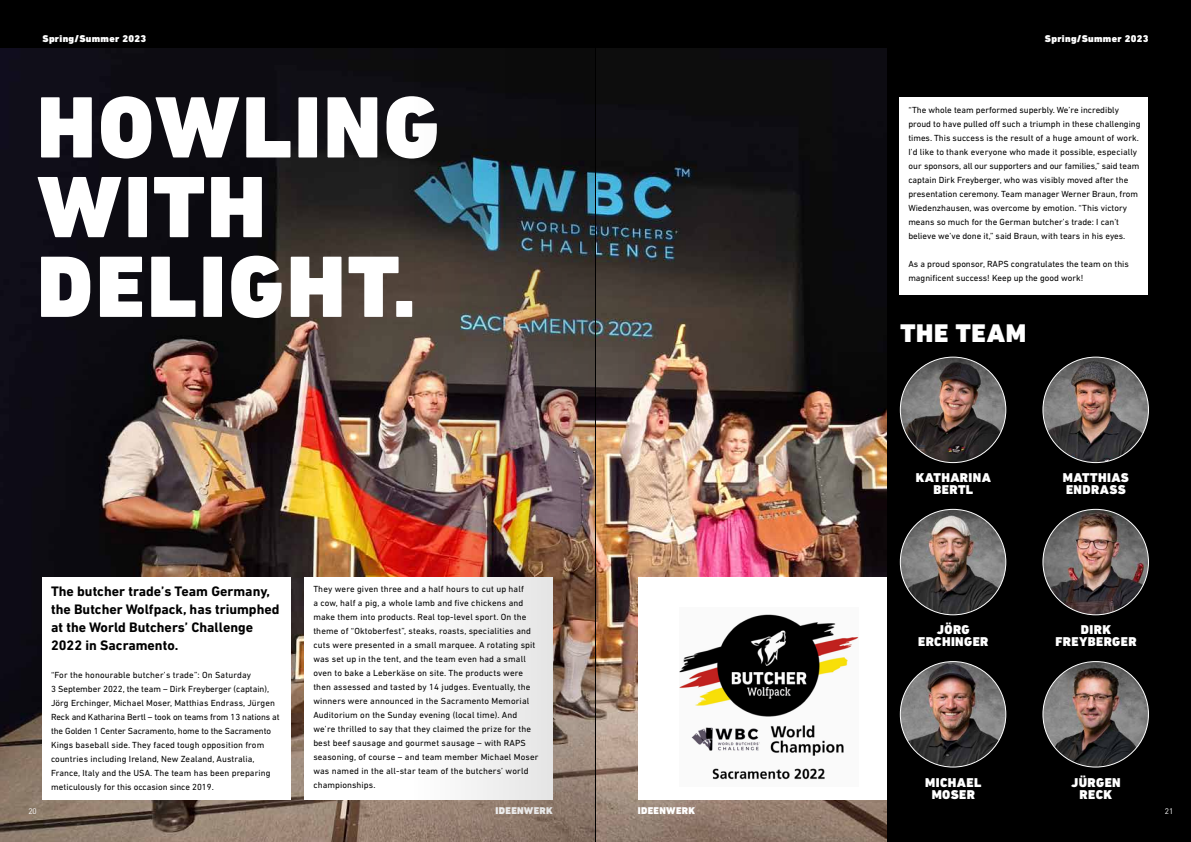
<style>
.page{position:relative;width:1191px;height:842px;background:#000}
.page>*{position:absolute;margin:0;border:0;box-sizing:border-box;transform-origin:0 0}
.t1{font:900 88.5px/79.7px "DIN Next LT Pro";letter-spacing:.03em;color:#fff}
.t2{font:900 26px "DIN Next LT Pro";letter-spacing:.03em;color:#fff}
.t3{font:700 14px/18px "DIN Next LT Pro";color:#000}
.t4{font:900 13px/12px "DIN Next LT Pro";letter-spacing:.03em;color:#fff;text-align:center}
.t5{font:900 10px "DIN Next LT Pro";letter-spacing:.03em;color:#fff}
.t6{font:9px/14px "DIN Next LT Pro";letter-spacing:.01em;color:#000}
.t7{font:8px "DIN Pro";color:#fff}
</style>
<div class="page">
<img style="left:596px;top:48px;width:290px;height:794px">
<div style="left:900px;top:97px;width:248px;height:198px;background:#fff"></div>
<div style="left:638px;top:577px;width:248px;height:222px;background:#fff"></div>
<img style="left:679px;top:614px;width:179px;height:166px">
<img style="left:900px;top:357px;width:105px;height:106px;border-radius:53px">
<img style="left:1043px;top:357px;width:105px;height:106px;border-radius:53px">
<img style="left:900px;top:509px;width:105px;height:106px;border-radius:53px">
<img style="left:1043px;top:509px;width:105px;height:106px;border-radius:53px">
<img style="left:900px;top:662px;width:105px;height:105px;border-radius:53px">
<img style="left:1043px;top:662px;width:105px;height:105px;border-radius:53px">
<img style="left:0;top:48px;width:595px;height:794px">
<p class="t5" style="left:43px;top:33px;width:105px">Spring/Summer 2023</p>
<p class="t5" style="left:1045px;top:33px;width:105px">Spring/Summer 2023</p>
<h1 class="t1" style="left:37px;top:88px;width:404px">HOWLING<br>WITH<br>DELIGHT.</h1>
<h3 class="t3" style="left:51px;top:582px;width:230px">The butcher trade’s Team Germany, the Butcher Wolfpack, has triumphed at the World Butchers’ Challenge<br>2022 in Sacramento.</h3>
<p class="t6" style="left:51px;top:667px;width:230px">“For the honourable butcher’s trade”: On Saturday<br>3 September 2022, the team – Dirk Freyberger (captain), Jörg Erchinger, Michael Moser, Matthias Endrass, Jürgen Reck and Katharina Bertl – took on teams from 13 nations at the Golden 1 Center Sacramento, home to the Sacramento Kings baseball side. They faced tough opposition from countries including Ireland, New Zealand, Australia, France, Italy and the USA. The team has been preparing meticulously for this occasion since 2019.</p>
<p class="t6" style="left:313px;top:582px;width:227px">They were given three and a half hours to cut up half<br>a cow, half a pig, a whole lamb and five chickens and make them into products. Real top-level sport. On the theme of “Oktoberfest”, steaks, roasts, specialities and cuts were presented in a small marquee. A rotating spit was set up in the tent, and the team even had a small oven to bake a Leberkäse on site. The products were then assessed and tasted by 14 judges. Eventually, the winners were announced in the Sacramento Memorial Auditorium on the Sunday evening (local time). And we’re thrilled to say that they claimed the prize for the best beef sausage and gourmet sausage – with RAPS seasoning, of course – and team member Michael Moser was named in the all-star team of the butchers’ world championships.</p>
<p class="t6" style="left:908px;top:102px;width:234px">“The whole team performed superbly. We’re incredibly proud to have pulled off such a triumph in these challenging times. This success is the result of a huge amount of work.<br>I’d like to thank everyone who made it possible, especially our sponsors, all our supporters and our families,” said team captain Dirk Freyberger, who was visibly moved after the presentation ceremony. Team manager Werner Braun, from Wiedenzhausen, was overcome by emotion. “This victory means so much for the German butcher’s trade: I can’t believe we’ve done it,” said Braun, with tears in his eyes.</p>
<p class="t6" style="left:908px;top:256px;width:222px">As a proud sponsor, RAPS congratulates the team on this magnificent success! Keep up the good work!</p>
<h2 class="t2" style="left:900px;top:318px;width:127px">THE TEAM</h2>
<h3 class="t4" style="left:915px;top:472px;width:77px">KATHARINA<br>BERTL</h3>
<h3 class="t4" style="left:1063px;top:472px;width:68px;text-align:left">MATTHIAS<br>ENDRASS</h3>
<h3 class="t4" style="left:918px;top:624px;width:72px">JÖRG<br>ERCHINGER</h3>
<h3 class="t4" style="left:1055px;top:624px;width:83px">DIRK<br>FREYBERGER</h3>
<h3 class="t4" style="left:925px;top:776px;width:58px">MICHAEL<br>MOSER</h3>
<h3 class="t4" style="left:1071px;top:776px;width:51px">JÜRGEN<br>RECK</h3>
<p class="t7" style="left:28px;top:804px;width:10px">20</p>
<p class="t5" style="left:495px;top:804px;width:59px">IDEENWERK</p>
<p class="t5" style="left:638px;top:804px;width:59px">IDEENWERK</p>
<p class="t7" style="left:1164px;top:804px;width:10px">21</p>
</div>
